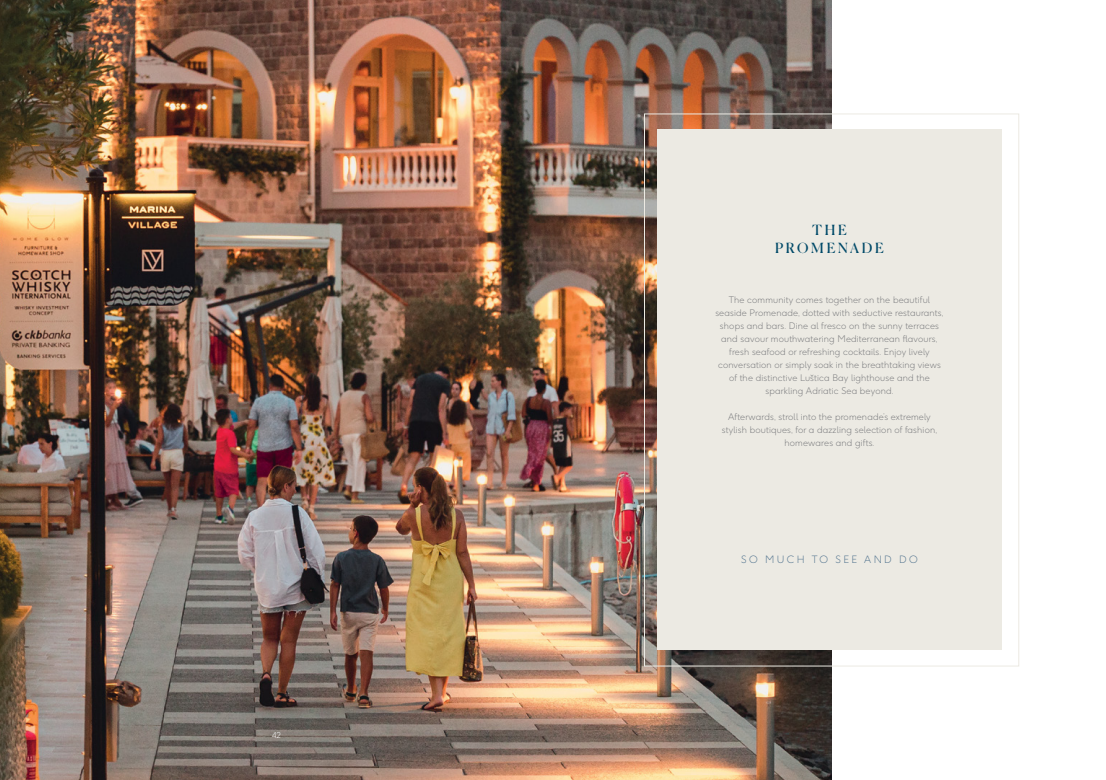
<style>
.page{position:relative;width:1106px;height:780px;background:#fff}
.page>*{position:absolute;margin:0;border:0;box-sizing:border-box;transform-origin:0 0}
.t1{font:14px/18px "Canela";letter-spacing:.2em;color:#004968;text-align:center}
.t2{font:300 10px "F37 Ginger Pro";letter-spacing:.24em;color:#51738e}
.t3{font:300 9px/13px "F37 Ginger Pro";letter-spacing:.02em;color:#77787b;text-align:center}
.t4{font:300 8px "F37 Ginger Pro";color:#fff}
</style>
<div class="page">
<img style="left:0;top:0;width:831px;height:780px">
<div style="left:657px;top:130px;width:344px;height:520px;background:#eceae3"></div>
<p class="t4" style="left:272px;top:730px;width:10px">42</p>
<h1 class="t1" style="left:775px;top:220px;width:110px">THE<br>PROMENADE</h1>
<p class="t3" style="left:715px;top:293px;width:230px">The community comes together on the beautiful seaside Promenade, dotted with seductive restaurants, shops and bars. Dine al fresco on the sunny terraces and savour mouthwatering Mediterranean flavours, fresh seafood or refreshing cocktails. Enjoy lively conversation or simply soak in the breathtaking views of the distinctive Luštica Bay lighthouse and the sparkling Adriatic Sea beyond.</p>
<p class="t3" style="left:722px;top:410px;width:217px">Afterwards, stroll into the promenade’s extremely stylish boutiques, for a dazzling selection of fashion, homewares and gifts.</p>
<p class="t2" style="left:741px;top:553px;width:178px">SO MUCH TO SEE AND DO</p>
</div>
